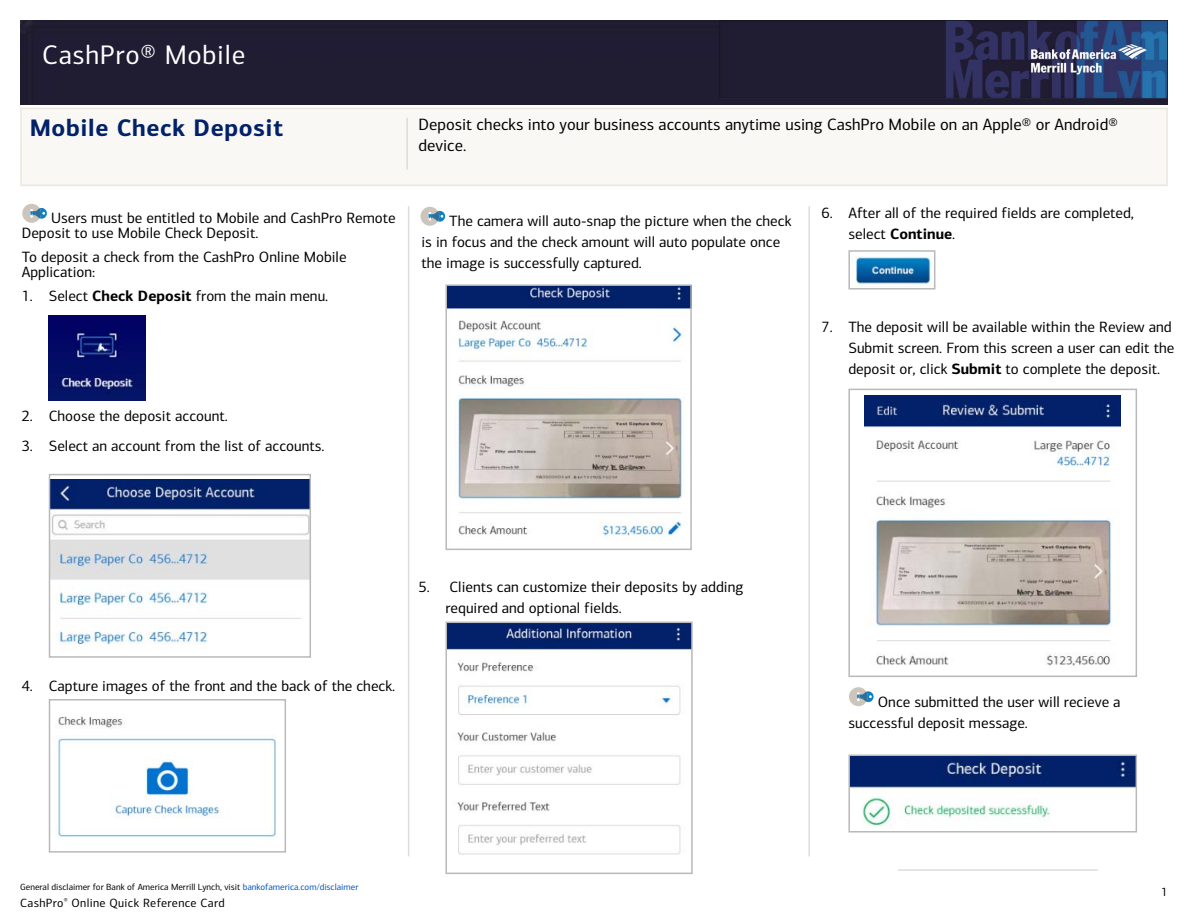
<style>
.page{position:relative;width:1188px;height:918px;background:#fff}
.page>*{position:absolute;margin:0;border:0;box-sizing:border-box;transform-origin:0 0}
.t1{font:27px "Connections";letter-spacing:.025em;color:#fff}
.t2{font:700 24px "Connections";letter-spacing:.025em;color:#012169}
.t3{font:16.5px/21px "Connections";color:#000}
.t4{font:15px/21px "Connections";color:#000}
.t5{font:12px "Connections";letter-spacing:.025em;color:#000}
.t6{font:9px "Connections";color:#000}
.s1{font-weight:700}
.s2{color:#0052c2}
</style>
<div class="page">
<div style="left:20px;top:20px;width:1148px;height:84px;background:#201d32"></div>
<img style="left:720px;top:21px;width:448px;height:78px">
<div style="left:20px;top:108px;width:1148px;height:78px;background:#f9f8f5;border:2px solid #ebe7dd"></div>
<hr style="left:406px;top:118px;width:2px;height:52px;background:#dcdcdc">
<hr style="left:408px;top:206px;width:1px;height:650px;background:#dcdcdc">
<hr style="left:808px;top:206px;width:2px;height:650px;background:#dcdcdc">
<div style="left:22px;top:204px;width:19px;height:19px;background:#cdc4bb;border-radius:50%"></div>
<svg style="left:30px;top:208px;width:17px;height:11px"></svg>
<img style="left:49px;top:316px;width:96px;height:84px">
<img style="left:52px;top:479px;width:256px;height:172px">
<div style="left:49px;top:474px;width:262px;height:184px;border:2px solid #b9b9b9"></div>
<img style="left:57px;top:716px;width:220px;height:122px">
<div style="left:49px;top:699px;width:237px;height:154px;border:2px solid #b9b9b9"></div>
<div style="left:421px;top:207px;width:18px;height:19px;background:#cdc4bb;border-radius:50%"></div>
<svg style="left:429px;top:211px;width:16px;height:11px"></svg>
<img style="left:449px;top:287px;width:240px;height:253px">
<div style="left:446px;top:284px;width:246px;height:266px;border:2px solid #b9b9b9"></div>
<img style="left:449px;top:625px;width:241px;height:230px">
<div style="left:446px;top:622px;width:247px;height:252px;border:2px solid #b9b9b9"></div>
<img style="left:851px;top:256px;width:81px;height:31px">
<div style="left:848px;top:250px;width:87px;height:40px;border:2px solid #b9b9b9"></div>
<img style="left:865px;top:395px;width:256px;height:272px">
<div style="left:848px;top:389px;width:289px;height:288px;border:2px solid #b9b9b9"></div>
<div style="left:849px;top:687px;width:19px;height:19px;background:#cdc4bb;border-radius:50%"></div>
<svg style="left:857px;top:691px;width:17px;height:11px"></svg>
<img style="left:851px;top:758px;width:283px;height:69px">
<div style="left:848px;top:755px;width:289px;height:78px;border:2px solid #b9b9b9"></div>
<hr style="left:898px;top:869px;width:200px;height:2px;background:#dcdcdc">
<h1 class="t1" style="left:42px;top:38px;width:205px">CashPro® Mobile</h1>
<h2 class="t2" style="left:30px;top:113px;width:255px">Mobile Check Deposit</h2>
<p class="t3" style="left:418px;top:114px;width:701px">Deposit checks into your business accounts anytime using CashPro Mobile on an Apple® or Android® device.</p>
<p class="t4" style="left:22px;top:210px;width:375px;line-height:15px;text-indent:29px">Users must be entitled to Mobile and CashPro Remote<br>Deposit to use Mobile Check Deposit.</p>
<p class="t4" style="left:22px;top:249px;width:326px;line-height:15px">To deposit a check from the CashPro Online Mobile<br>Application:</p>
<p class="t4" style="left:22px;top:285px;width:308px">1. Select <span class="s1">Check Deposit</span> from the main menu.</p>
<p class="t4" style="left:421px;top:210px;width:372px;text-indent:28px">The camera will auto-snap the picture when the check is in focus and the check amount will auto populate once the image is successfully captured.</p>
<p class="t4" style="left:22px;top:405px;width:208px">2. Choose the deposit account.</p>
<p class="t4" style="left:22px;top:435px;width:304px">3. Select an account from the list of accounts.</p>
<p class="t4" style="left:848px;top:202px;width:287px;text-indent:-27px">6. After all of the required fields are completed, select <span class="s1">Continue</span>.</p>
<p class="t4" style="left:848px;top:316px;width:327px;text-indent:-27px">7. The deposit will be available within the Review and<br>Submit screen. From this screen a user can edit the deposit or, click <span class="s1">Submit</span> to complete the deposit.</p>
<p class="t4" style="left:446px;top:576px;width:299px;text-indent:-27px">5. Clients can customize their deposits by adding required and optional fields.</p>
<p class="t4" style="left:22px;top:675px;width:375px">4. Capture images of the front and the back of the check.</p>
<p class="t4" style="left:848px;top:691px;width:274px;text-indent:29px">Once submitted the user will recieve a successful deposit message.</p>
<p class="t6" style="left:20px;top:882px;width:340px">General disclaimer for Bank of America Merrill Lynch, visit <span class="s2">bankofamerica.com/disclaimer</span></p>
<p class="t5" style="left:20px;top:896px;width:206px">CashPro<sup>®</sup> Online Quick Reference Card</p>
<p class="t5" style="left:1161px;top:885px;width:8px">1</p>
</div>
